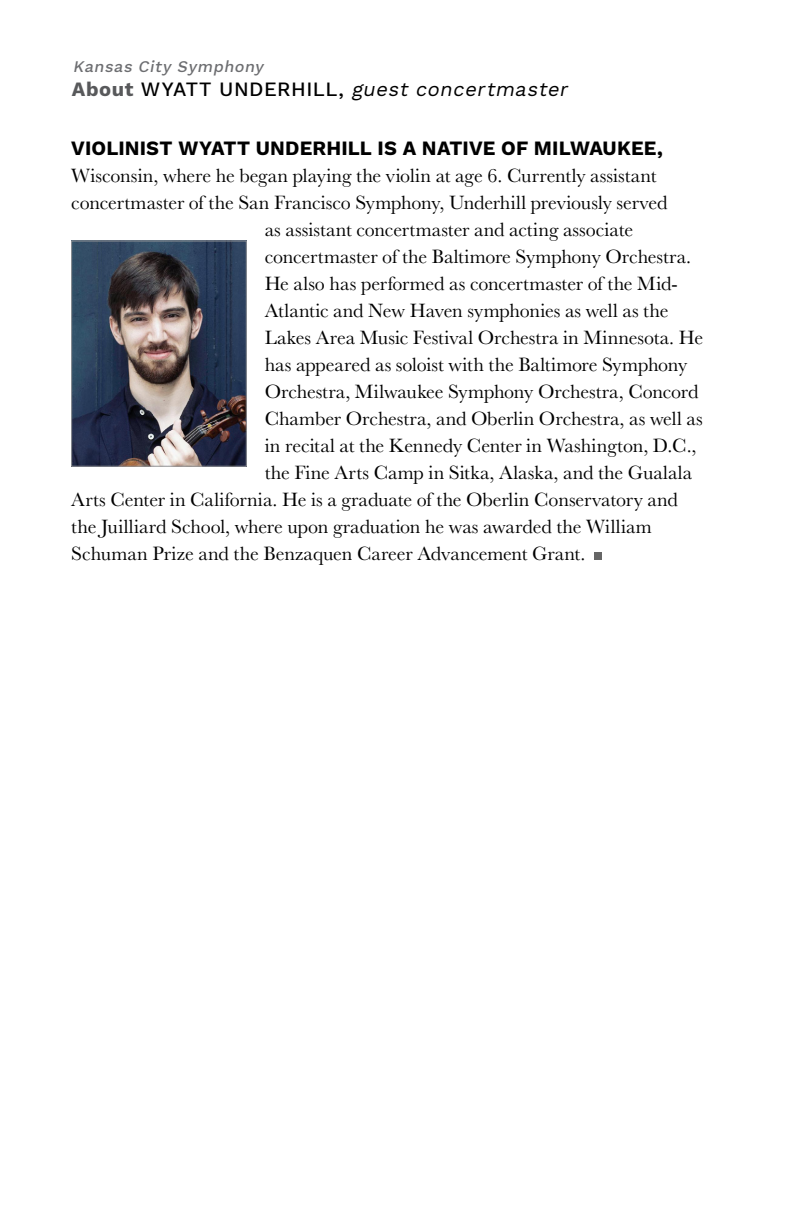
<style>
.page{position:relative;width:792px;height:1224px;background:#fff}
.page>*{position:absolute;margin:0;border:0;box-sizing:border-box;transform-origin:0 0}
.t1{font:20px "Baskerville";letter-spacing:-.005em;color:#000}
.t2{font:700 20px "Work Sans";letter-spacing:.005em;color:#000}
.t3{font:italic 20px "Work Sans";color:#000}
.t4{font:italic 500 16px "Work Sans";color:#6d6e71}
.s1{font-weight:700;font-style:normal;color:#58595b}
.s2{font-weight:500;font-style:normal}
</style>
<div class="page">
<div style="left:594px;top:553px;width:8px;height:7px;background:#666"></div>
<img style="left:73px;top:243px;width:172px;height:222px">
<div style="left:71px;top:241px;width:176px;height:226px;border:1px solid #939598"></div>
<p class="t4" style="left:73px;top:57px;width:196px">Kansas City Symphony</p>
<p class="t3" style="left:72px;top:81px;width:501px"><span class="s1">About</span> <span class="s2">WYATT UNDERHILL,</span> guest concertmaster</p>
<p class="t2" style="left:71px;top:141px;width:593px">VIOLINIST WYATT UNDERHILL IS A NATIVE OF MILWAUKEE,</p>
<p class="t1" style="left:71px;top:169px;width:587px">Wisconsin, where he began playing the violin at age 6. Currently assistant</p>
<p class="t1" style="left:71px;top:196px;width:598px">concertmaster of the San Francisco Symphony, Underhill previously served</p>
<p class="t1" style="left:265px;top:223px;width:370px">as assistant concertmaster and acting associate</p>
<p class="t1" style="left:265px;top:250px;width:428px">concertmaster of the Baltimore Symphony Orchestra.</p>
<p class="t1" style="left:265px;top:277px;width:415px">He also has performed as concertmaster of the Mid-</p>
<p class="t1" style="left:265px;top:304px;width:405px">Atlantic and New Haven symphonies as well as the</p>
<p class="t1" style="left:265px;top:331px;width:440px">Lakes Area Music Festival Orchestra in Minnesota. He</p>
<p class="t1" style="left:265px;top:358px;width:424px">has appeared as soloist with the Baltimore Symphony</p>
<p class="t1" style="left:265px;top:385px;width:435px">Orchestra, Milwaukee Symphony Orchestra, Concord</p>
<p class="t1" style="left:265px;top:412px;width:440px">Chamber Orchestra, and Oberlin Orchestra, as well as</p>
<p class="t1" style="left:265px;top:439px;width:433px">in recital at the Kennedy Center in Washington, D.C.,</p>
<p class="t1" style="left:265px;top:466px;width:429px">the Fine Arts Camp in Sitka, Alaska, and the Gualala</p>
<p class="t1" style="left:71px;top:493px;width:608px">Arts Center in California. He is a graduate of the Oberlin Conservatory and</p>
<p class="t1" style="left:71px;top:520px;width:582px">the Juilliard School, where upon graduation he was awarded the William</p>
<p class="t1" style="left:71px;top:547px;width:516px">Schuman Prize and the Benzaquen Career Advancement Grant.</p>
</div>
